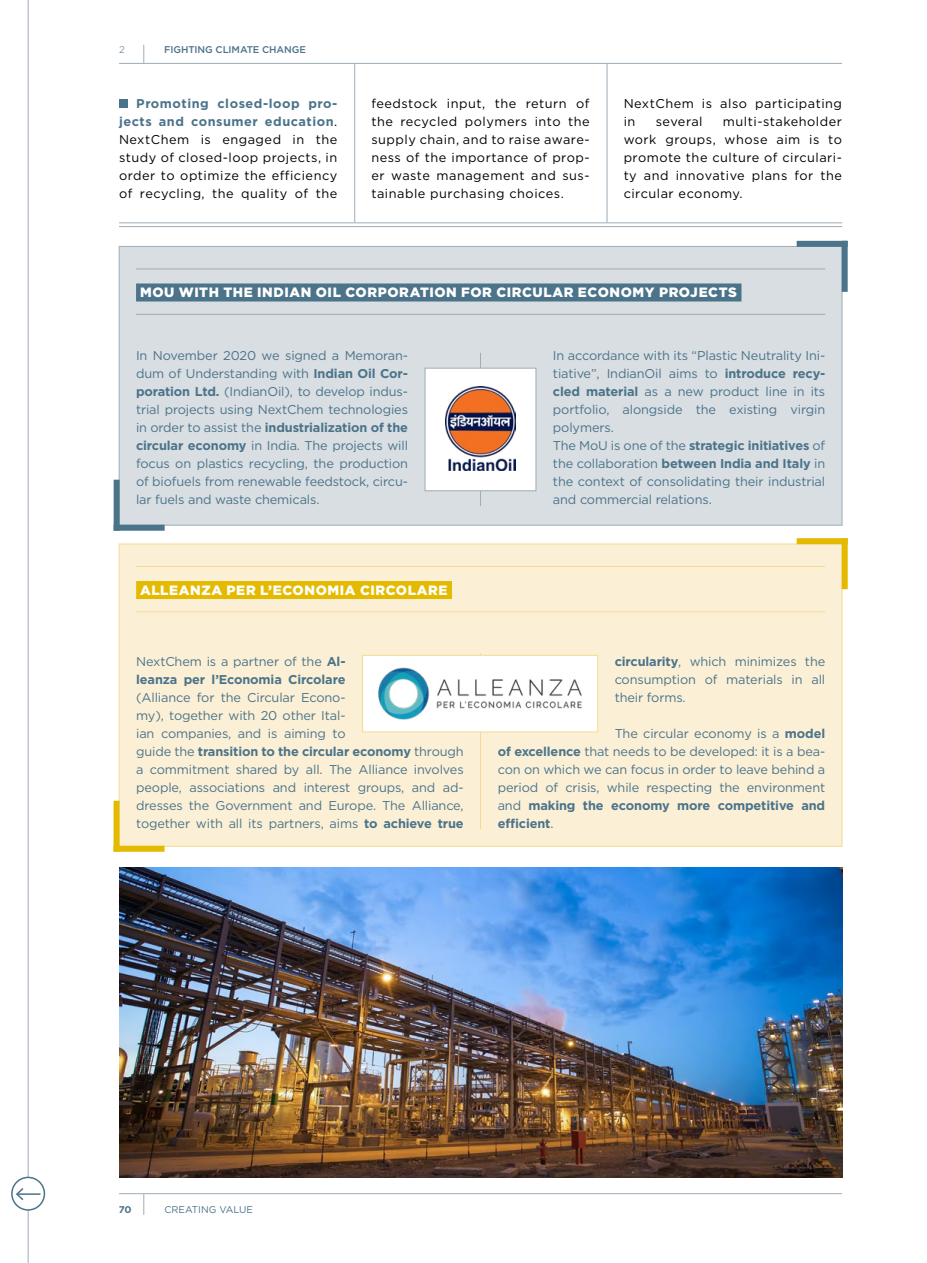
<style>
.page{position:relative;width:927px;height:1263px;background:#fff}
.page>*{position:absolute;margin:0;border:0;box-sizing:border-box;transform-origin:0 0}
.t1{font:900 13.5px "Gotham";letter-spacing:.045em;color:#fff}
.t2{font:12.75px/18px "Gotham";letter-spacing:-.01em;color:#4b738a;text-align:justify}
.t3{font:12.75px/18px "Gotham";letter-spacing:.04em;color:#000;text-align:justify}
.t4{font:700 12.75px/18px "Gotham";letter-spacing:-.01em;color:#4b738a}
.t5{font:500 9.75px "Gotham";letter-spacing:-.01em;color:#4b738a}
.t6{font:9.75px "Gotham";color:#4b738a}
.t7{font:700 9.75px "Gotham";color:#4b738a}
.t8{font:300 9.75px "Gotham";color:#4b738a}
.s1{font-weight:700;color:#4b738a}
.s2{font-weight:700}
.s3{font-weight:400}
</style>
<div class="page">
<hr style="left:354px;top:64px;width:1px;height:158px;background:#9eadb8">
<hr style="left:607px;top:64px;width:1px;height:158px;background:#9eadb8">
<hr style="left:119px;top:222px;width:723px;height:1px;background:#9eadb8">
<hr style="left:119px;top:226px;width:723px;height:1px;background:#9eadb8">
<hr style="left:119px;top:1193px;width:723px;height:1px;background:#9eadb8">
<hr style="left:119px;top:63px;width:723px;height:1px;background:#9eadb8">
<svg style="left:143px;top:1194px;width:1px;height:21px"></svg>
<svg style="left:143px;top:45px;width:1px;height:18px"></svg>
<div style="left:119px;top:246px;width:723px;height:279px;background:#d8dee2;border:1px solid #9eadb8"></div>
<div style="left:119px;top:544px;width:723px;height:303px;background:#fbf0d6;border:1px solid #f3db94"></div>
<div style="left:797px;top:241px;width:51px;height:6px;background:#4b738a"></div>
<div style="left:842px;top:241px;width:6px;height:51px;background:#4b738a"></div>
<div style="left:797px;top:538px;width:51px;height:6px;background:#e4ba00"></div>
<div style="left:842px;top:538px;width:6px;height:51px;background:#e4ba00"></div>
<div style="left:114px;top:525px;width:51px;height:6px;background:#4b738a"></div>
<div style="left:114px;top:480px;width:6px;height:51px;background:#4b738a"></div>
<div style="left:114px;top:846px;width:51px;height:6px;background:#e4ba00"></div>
<div style="left:114px;top:801px;width:6px;height:51px;background:#e4ba00"></div>
<hr style="left:136px;top:314px;width:689px;height:1px;background:#9eadb8">
<hr style="left:136px;top:611px;width:689px;height:1px;background:#f3db94">
<hr style="left:136px;top:269px;width:689px;height:1px;background:#9eadb8">
<hr style="left:136px;top:566px;width:689px;height:1px;background:#f3db94">
<div style="left:136px;top:283px;width:605px;height:18px;background:#4b738a"></div>
<div style="left:136px;top:581px;width:316px;height:18px;background:#e4ba00"></div>
<div style="left:119px;top:99px;width:9px;height:9px;background:#4b738a"></div>
<hr style="left:480px;top:353px;width:1px;height:153px;background:#9eadb8">
<hr style="left:480px;top:653px;width:1px;height:176px;background:#f3db94">
<div style="left:425px;top:368px;width:111px;height:123px;background:#fff;border:1px solid #9eadb8"></div>
<img style="left:446px;top:387px;width:69px;height:83px">
<div style="left:362px;top:655px;width:236px;height:77px;background:#fff;border:1px solid #f3db94"></div>
<img style="left:378px;top:667px;width:204px;height:53px">
<img style="left:119px;top:868px;width:723px;height:310px">
<hr style="left:28px;top:0;width:1px;height:1263px;background:#9eadb8">
<div style="left:12px;top:1177px;width:32px;height:33px;background:#fff;border-radius:50%"></div>
<div style="left:11px;top:1177px;width:34px;height:34px;border:2px solid #4b738a;border-radius:50%"></div>
<hr style="left:17px;top:1193px;width:24px;height:2px;background:#4b738a">
<svg style="left:15px;top:1186px;width:10px;height:16px"></svg>
<p class="t8" style="left:119px;top:43px;width:7px">2</p>
<p class="t5" style="left:164px;top:43px;width:143px">FIGHTING CLIMATE CHANGE</p>
<p class="t3" style="left:119px;top:94px;width:220px;text-indent:17px"><span class="s1">Promoting closed-loop pro&shy;jects and consumer education</span>.<br>NextChem is engaged in the study of closed-loop projects, in order to optimize the efficiency of recycling, the quality of the</p>
<p class="t3" style="left:371px;top:94px;width:220px">feedstock input, the return of the recycled polymers into the supply chain, and to raise aware&shy;ness of the importance of prop&shy;er waste management and sus&shy;tainable purchasing choices.</p>
<p class="t3" style="left:624px;top:94px;width:220px">NextChem is also participating in</p>
<p class="t3" style="left:624px;top:112px;width:220px;text-indent:99px">multi-stakeholder work groups, whose aim is to promote the culture of circulari&shy;ty and innovative plans for the circular economy.</p>
<p class="t3" style="left:656px;top:112px;width:48px">several</p>
<p class="t1" style="left:140px;top:283px;width:598px">MOU WITH THE INDIAN OIL CORPORATION FOR CIRCULAR ECONOMY PROJECTS</p>
<p class="t2" style="left:136px;top:346px;width:274px">In November 2020 we signed a Memoran&shy;dum of Understanding with <span class="s2">Indian Oil Cor&shy;poration Ltd.</span> (IndianOil), to develop indus&shy;trial projects using NextChem technologies in order to assist the <span class="s2">industrialization of the circular economy</span> in India. The projects will focus on plastics recycling, the production of biofuels from renewable feedstock, circu&shy;lar fuels and waste chemicals.</p>
<p class="t2" style="left:553px;top:346px;width:274px;text-align:left">In accordance with its “Plastic Neutrality Ini&shy;tiative”, IndianOil aims to <span class="s2">introduce recy&shy;cled material</span> as a new product line in its portfolio, alongside the existing virgin polymers.<br>The MoU is one of the <span class="s2">strategic initiatives</span> of the collaboration <span class="s2">between India and Italy</span> in the context of consolidating their industrial and commercial relations.</p>
<p class="t1" style="left:140px;top:580px;width:309px">ALLEANZA PER L’ECONOMIA CIRCOLARE</p>
<p class="t4" style="left:136px;top:652px;width:211px"><span class="s3">NextChem is a partner of the</span> Al&shy;leanza per l’Economia Circolare</p>
<p class="t2" style="left:136px;top:688px;width:329px;text-align:left">(Alliance for the Circular Econo-<br>my), together with 20 other Ital-<br>ian companies, and is aiming to<br>guide the <span class="s2">transition to the circular economy</span> through a commitment shared by all. The Alliance involves people, associations and interest groups, and ad&shy;dresses the Government and Europe. The Alliance, together with all its partners, aims <span class="s2">to achieve true</span></p>
<p class="t2" style="left:615px;top:652px;width:212px"><span class="s2">circularity</span>, which minimizes the consumption of materials in all their forms.</p>
<p class="t2" style="left:498px;top:724px;width:329px;text-indent:117px">The circular economy is a <span class="s2">model of excellence</span> that needs to be developed: it is a bea&shy;con on which we can focus in order to leave behind a period of crisis, while respecting the environment and <span class="s2">making the economy more competitive and efficient</span>.</p>
<p class="t7" style="left:119px;top:1203px;width:14px">70</p>
<p class="t6" style="left:164px;top:1203px;width:90px">CREATING VALUE</p>
</div>
